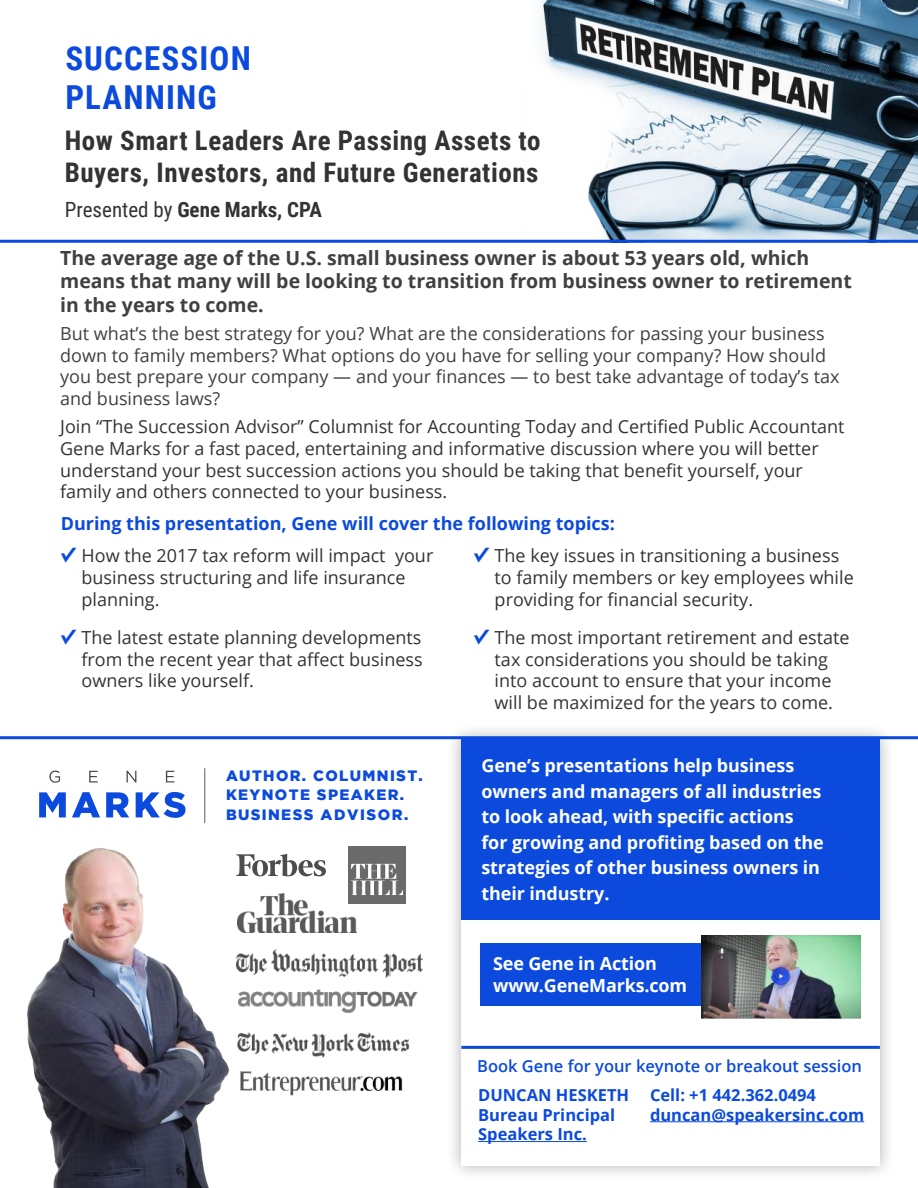
<style>
.page{position:relative;width:918px;height:1188px;background:#fff}
.page>*{position:absolute;margin:0;border:0;box-sizing:border-box;transform-origin:0 0}
.t1{font:700 33px/39.6px "Roboto Condensed";letter-spacing:.035em;color:#0b4add}
.t2{font:700 27px/32.4px "Roboto Condensed";letter-spacing:.02em;color:#333}
.t3{font:700 21px "Roboto Condensed";color:#333}
.t4{font:700 19.5px/23.4px "Open Sans";color:#404041}
.t5{font:18px/21.6px "Open Sans";color:#333}
.t6{font:18px/21.6px "Open Sans";color:#404041}
.t7{font:700 18px/25.5px "Open Sans";letter-spacing:-.005em;color:#fff}
.t8{font:700 18px "Open Sans";color:#0b4add}
.t9{font:700 16.5px/19.8px "Open Sans";color:#0b4add}
.t10{font:600 16.5px "Open Sans";color:#0b4add}
.t11{font:900 15px/19.5px "Gotham";letter-spacing:.09em;color:#0b4add}
.s1{font-weight:400}
.s2{font-family:"Hypatia Sans Pro";font-weight:700;font-size:21px;color:#0b4add}
</style>
<div class="page">
<img style="left:524px;top:0;width:394px;height:240px">
<div style="left:446px;top:723px;width:449px;height:458px;background:#221f1f;opacity:.35"></div>
<div style="left:461px;top:920px;width:419px;height:245px;background:#fff"></div>
<div style="left:480px;top:943px;width:231px;height:63px;background:#0b4add"></div>
<div style="left:461px;top:738px;width:419px;height:182px;background:#0b4add"></div>
<img style="left:701px;top:935px;width:160px;height:83px">
<hr style="left:461px;top:1046px;width:419px;height:3px;background:#0b4add">
<hr style="left:478px;top:1141px;width:109px;height:1px;background:#0b4add">
<hr style="left:650px;top:1121px;width:214px;height:1px;background:#0b4add">
<img style="left:27px;top:848px;width:212px;height:340px">
<img style="left:237px;top:949px;width:186px;height:28px">
<img style="left:240px;top:1071px;width:163px;height:25px">
<img style="left:232px;top:1027px;width:178px;height:31px">
<img style="left:348px;top:847px;width:57px;height:56px">
<img style="left:238px;top:893px;width:118px;height:39px">
<svg style="left:236px;top:854px;width:90px;height:22px"></svg>
<hr style="left:0;top:736px;width:918px;height:3px;background:#0b4add">
<hr style="left:0;top:240px;width:918px;height:3px;background:#0b4add">
<hr style="left:204px;top:768px;width:1px;height:55px;background:#5c5c5c">
<svg style="left:49px;top:771px;width:125px;height:12px"></svg>
<svg style="left:39px;top:792px;width:146px;height:26px"></svg>
<img style="left:239px;top:990px;width:179px;height:23px">
<h1 class="t1" style="left:65px;top:41px;width:187px">SUCCESSION<br>PLANNING</h1>
<h2 class="t2" style="left:65px;top:126px;width:477px">How Smart Leaders Are Passing Assets to<br>Buyers, Investors, and Future Generations</h2>
<p class="t3" style="left:65px;top:201px;width:259px"><span class="s1">Presented by</span> Gene Marks, CPA</p>
<p class="t4" style="left:60px;top:248px;width:793px">The average age of the U.S. small business owner is about 53 years old, which means that many will be looking to transition from business owner to retirement in the years to come.</p>
<p class="t6" style="left:60px;top:325px;width:781px">But what’s the best strategy for you? What are the considerations for passing your business down to family members? What options do you have for selling your company? How should you best prepare your company — and your finances — to best take advantage of today’s tax and business laws?</p>
<p class="t5" style="left:60px;top:416px;width:786px">Join “The Succession Advisor” Columnist for Accounting Today and Certified Public Accountant Gene Marks for a fast paced, entertaining and informative discussion where you will better understand your best succession actions you should be taking that benefit yourself, your family and others connected to your business.</p>
<p class="t8" style="left:61px;top:517px;width:556px">During this presentation, Gene will cover the following topics:</p>
<p class="t5" style="left:82px;top:545px;width:353px;text-indent:-21px"><span class="s2">✓</span> How the 2017 tax reform will impact your business structuring and life insurance planning.</p>
<p class="t5" style="left:82px;top:629px;width:343px;text-align:justify;text-indent:-21px"><span class="s2">✓</span> The latest estate planning developments from the recent year that affect business owners like yourself.</p>
<p class="t5" style="left:495px;top:545px;width:361px;text-indent:-21px"><span class="s2">✓</span> The key issues in transitioning a business to family members or key employees while providing for financial security.</p>
<p class="t5" style="left:474px;top:629px;width:377px;text-align:center"><span class="s2">✓</span> The most important retirement and estate tax considerations you should be taking<br>into account to ensure that your income<br>will be maximized for the years to come.</p>
<p class="t11" style="left:226px;top:766px;width:198px">AUTHOR. COLUMNIST.<br>KEYNOTE SPEAKER.<br>BUSINESS ADVISOR.</p>
<p class="t7" style="left:481px;top:755px;width:344px">Gene’s presentations help business owners and managers of all industries to look ahead, with specific actions for growing and profiting based on the strategies of other business owners in their industry.</p>
<p class="t7" style="left:493px;top:955px;width:195px;line-height:21.6px">See Gene in Action www.GeneMarks.com</p>
<p class="t10" style="left:477px;top:1059px;width:386px">Book Gene for your keynote or breakout session</p>
<p class="t9" style="left:478px;top:1086px;width:153px">DUNCAN HESKETH<br>Bureau Principal<br>Speakers Inc.</p>
<p class="t9" style="left:650px;top:1086px;width:216px">Cell: +1 442.362.0494 duncan@speakersinc.com</p>
</div>
